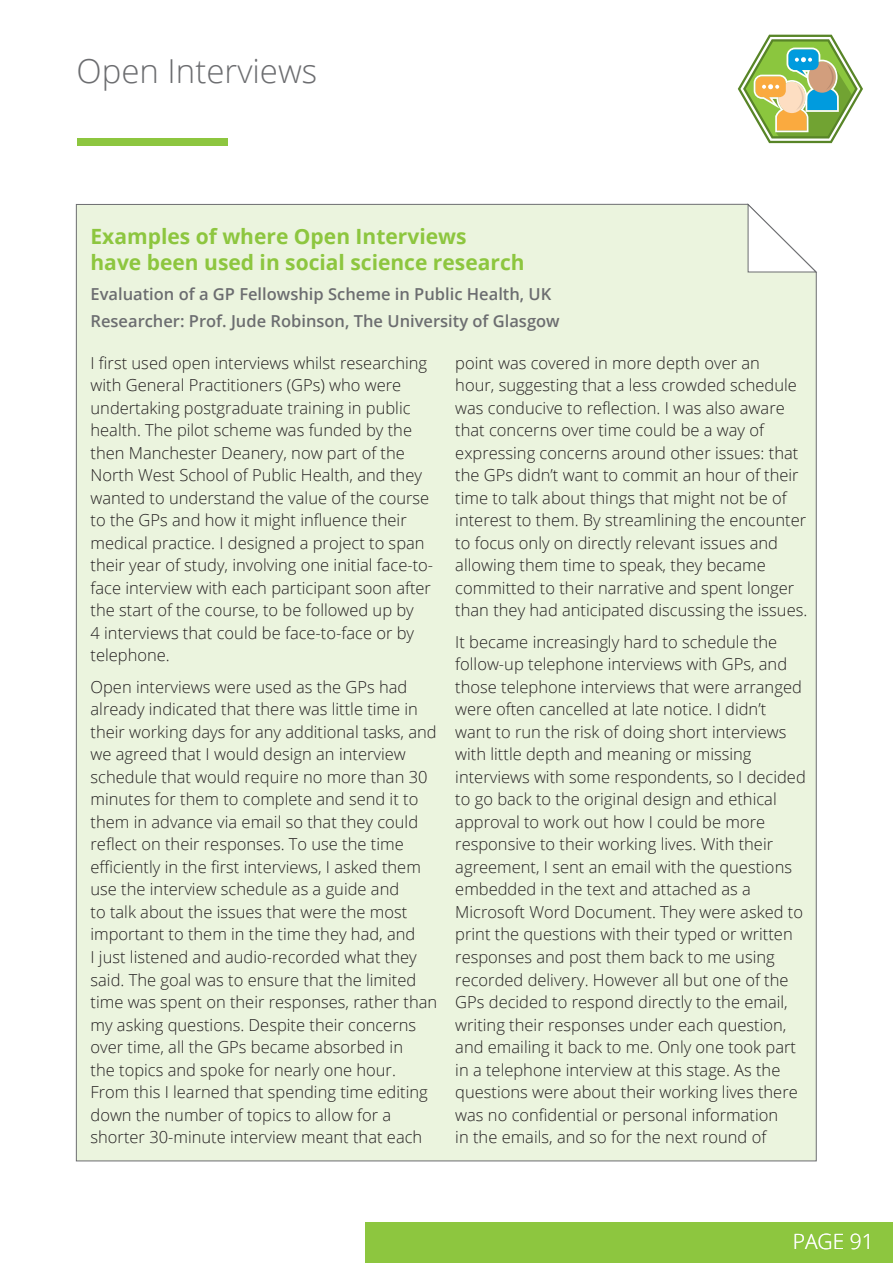
<style>
.page{position:relative;width:893px;height:1263px;background:#fff}
.page>*{position:absolute;margin:0;border:0;box-sizing:border-box;transform-origin:0 0}
.t1{font:300 33px "Open Sans";color:#6c6d70}
.Heading_jude{font:700 21px "Open Sans";color:#8dc63f}
.t2{font:300 21px "Open Sans";color:#fff}
.Body_Text{font:300 16.5px/22.5px "Open Sans";color:#231f20}
.Body_Text-2{font:600 16.5px "Open Sans";color:#6c6d70}
</style>
<div class="page">
<svg style="left:738px;top:35px;width:125px;height:108px"></svg>
<div style="left:366px;top:1222px;width:527px;height:41px;background:#8dc63f"></div>
<div style="left:77px;top:138px;width:150px;height:8px;background:#8dc63f"></div>
<div style="left:76px;top:204px;width:741px;height:957px;background:#ebf4de"></div>
<svg style="left:747px;top:204px;width:70px;height:68px"></svg>
<h1 class="t1" style="left:77px;top:48px;width:242px">Open Interviews</h1>
<p class="Heading_jude" style="left:91px;top:222px;width:378px">Examples of where Open Interviews</p>
<p class="Heading_jude" style="left:91px;top:247px;width:436px">have been used in social science research</p>
<p class="Body_Text-2" style="left:91px;top:283px;width:462px">Evaluation of a GP Fellowship Scheme in Public Health, UK</p>
<p class="Body_Text-2" style="left:91px;top:310px;width:471px">Researcher: Prof. Jude Robinson, The University of Glasgow</p>
<p class="Body_Text" style="left:455px;top:351px;width:354px">point was covered in more depth over an<br>hour, suggesting that a less crowded schedule was conducive to reflection. I was also aware that concerns over time could be a way of expressing concerns around other issues: that the GPs didn’t want to commit an hour of their time to talk about things that might not be of interest to them. By streamlining the encounter to focus only on directly relevant issues and allowing them time to speak, they became committed to their narrative and spent longer than they had anticipated discussing the issues.</p>
<p class="Body_Text" style="left:455px;top:630px;width:352px">It became increasingly hard to schedule the follow-up telephone interviews with GPs, and those telephone interviews that were arranged were often cancelled at late notice. I didn’t want to run the risk of doing short interviews with little depth and meaning or missing interviews with some respondents, so I decided to go back to the original design and ethical approval to work out how I could be more responsive to their working lives. With their agreement, I sent an email with the questions embedded in the text and attached as a Microsoft Word Document. They were asked to print the questions with their typed or written responses and post them back to me using recorded delivery. However all but one of the GPs decided to respond directly to the email, writing their responses under each question, and emailing it back to me. Only one took part in a telephone interview at this stage. As the questions were about their working lives there was no confidential or personal information<br>in the emails, and so for the next round of</p>
<p class="Body_Text" style="left:91px;top:351px;width:344px">I first used open interviews whilst researching with General Practitioners (GPs) who were undertaking postgraduate training in public health. The pilot scheme was funded by the then Manchester Deanery, now part of the North West School of Public Health, and they wanted to understand the value of the course to the GPs and how it might influence their medical practice. I designed a project to span their year of study, involving one initial face-to&shy;face interview with each participant soon after the start of the course, to be followed up by<br>4 interviews that could be face-to-face or by telephone.</p>
<p class="Body_Text" style="left:91px;top:675px;width:348px">Open interviews were used as the GPs had already indicated that there was little time in their working days for any additional tasks, and we agreed that I would design an interview schedule that would require no more than 30 minutes for them to complete and send it to them in advance via email so that they could reflect on their responses. To use the time efficiently in the first interviews, I asked them use the interview schedule as a guide and<br>to talk about the issues that were the most important to them in the time they had, and<br>I just listened and audio-recorded what they said. The goal was to ensure that the limited time was spent on their responses, rather than my asking questions. Despite their concerns over time, all the GPs became absorbed in<br>the topics and spoke for nearly one hour.<br>From this I learned that spending time editing down the number of topics to allow for a shorter 30-minute interview meant that each</p>
<p class="t2" style="left:793px;top:1227px;width:83px">PAGE 91</p>
</div>
